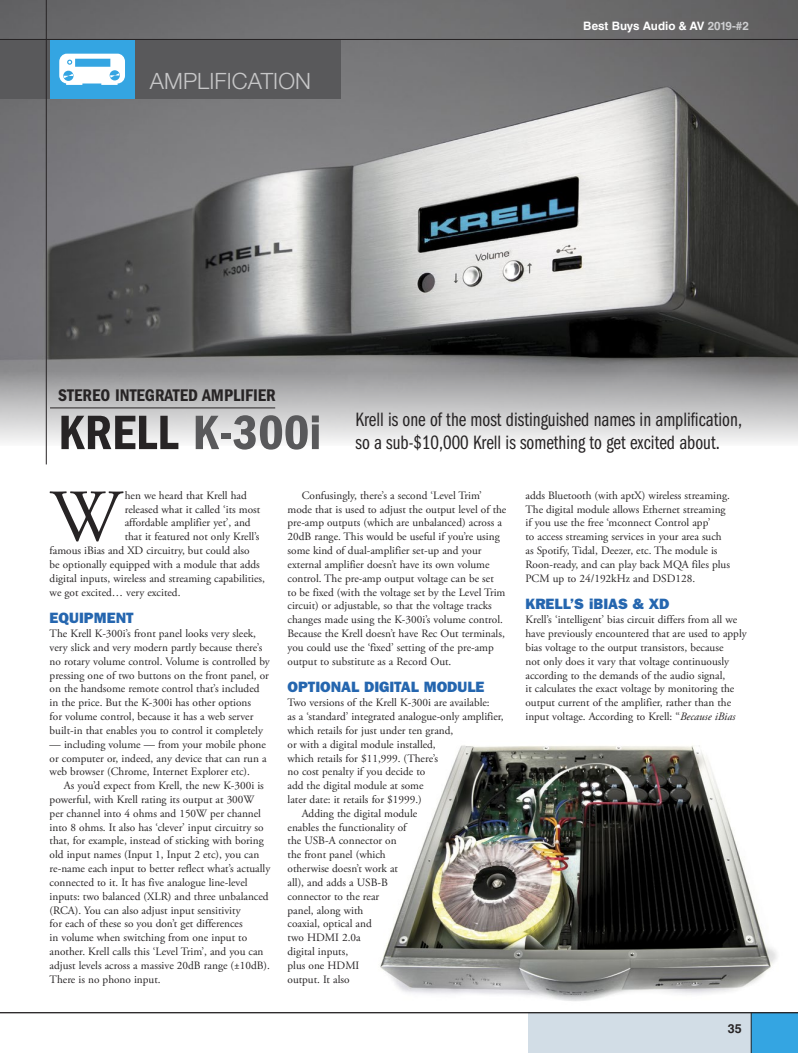
<style>
.page{position:relative;width:798px;height:1053px;background:#fff}
.page>*{position:absolute;margin:0;border:0;box-sizing:border-box;transform-origin:0 0}
.t1{font:73.75px "Adobe Garamond Pro";color:#272425}
.t2{font:50px "ITC Franklin Gothic Std Dm Cd";color:#59595b}
.t3{font:300 22.5px "Helvetica Neue LT Std";letter-spacing:.005em;color:#c7c7c8}
.t4{font:20px/22.5px "ITC Franklin Gothic Std Bk Cp";color:#272425}
.t5{font:17.5px "ITC Franklin Gothic Std Dm Cd";color:#272425}
.t6{font:15px "ITC Franklin Gothic Std Hvy";color:#2566af}
.t7{font:700 12.5px "Helvetica LT Std";color:#272425}
.t8{font:700 11.62px "Helvetica LT Std";color:#fff}
.t9{font:11.25px/13.9px "Adobe Garamond Pro";color:#272425}
.s1{color:#cecfd1}
.s2{color:#272425}
.s3{font-style:italic}
</style>
<div class="page">
<div style="left:750px;top:1012px;width:47px;height:40px;background:#34a5e2"></div>
<div style="left:528px;top:1012px;width:223px;height:40px;background:#d2dde6"></div>
<img style="left:0;top:0;width:797px;height:445px">
<div style="left:0;top:39px;width:341px;height:60px;background:#59595b"></div>
<div style="left:50px;top:39px;width:84px;height:60px;background:#34a5e2"></div>
<svg style="left:59px;top:54px;width:66px;height:31px"></svg>
<hr style="left:750px;top:1012px;width:1px;height:40px;background:#272425">
<hr style="left:0;top:1012px;width:797px;height:1px;background:#272425">
<hr style="left:46px;top:0;width:1px;height:464px;background:#272425">
<hr style="left:0;top:39px;width:797px;height:1px;background:#272425">
<hr style="left:50px;top:407px;width:225px;height:1px;background:#272425">
<img style="left:380px;top:745px;width:397px;height:256px">
<h3 class="t3" style="left:150px;top:67px;width:163px">AMPLIFICATION</h3>
<p class="t8" style="left:583px;top:18px;width:167px">Best Buys Audio &amp; AV <span class="s1">2019-#2</span></p>
<h3 class="t5" style="left:58px;top:385px;width:219px">STEREO INTEGRATED AMPLIFIER</h3>
<h2 class="t2" style="left:58px;top:404px;width:264px"><span class="s2">KRELL</span> K-300i</h2>
<h3 class="t4" style="left:355px;top:408px;width:388px">Krell is one of the most distinguished names in amplification, so a sub-$10,000 Krell is something to get excited about.</h3>
<h1 class="t1" style="left:50px;top:472px;width:72px">W</h1>
<p class="t9" style="left:125px;top:488px;width:124px">hen we heard that Krell had</p>
<p class="t9" style="left:125px;top:502px;width:137px">released what it called ‘its most</p>
<p class="t9" style="left:125px;top:516px;width:127px">affordable amplifier yet’, and</p>
<p class="t9" style="left:125px;top:530px;width:136px">that it featured not only Krell’s</p>
<p class="t9" style="left:50px;top:544px;width:201px">famous iBias and XD circuitry, but could also</p>
<p class="t9" style="left:50px;top:558px;width:211px">be optionally equipped with a module that adds</p>
<p class="t9" style="left:50px;top:571px;width:217px">digital inputs, wireless and streaming capabilities,</p>
<p class="t9" style="left:50px;top:585px;width:132px">we got excited… very excited.</p>
<h3 class="t6" style="left:50px;top:609px;width:85px">EQUIPMENT</h3>
<p class="t9" style="left:50px;top:627px;width:222px">The Krell K-300i’s front panel looks very sleek, very slick and very modern partly because there’s no rotary volume control. Volume is controlled by pressing one of two buttons on the front panel, or on the handsome remote control that’s included in the price. But the K-300i has other options<br>for volume control, because it has a web server built-in that enables you to control it completely</p>
<p class="t9" style="left:50px;top:737px;width:218px;text-align:justify">— including volume — from your mobile phone or computer or, indeed, any device that can run a web browser (Chrome, Internet Explorer etc).</p>
<p class="t9" style="left:50px;top:779px;width:222px;text-indent:14px">As you’d expect from Krell, the new K-300i is powerful, with Krell rating its output at 300W per channel into 4 ohms and 150W per channel into 8 ohms. It also has ‘clever’ input circuitry so that, for example, instead of sticking with boring old input names (Input 1, Input 2 etc), you can re-name each input to better reflect what’s actually connected to it. It has five analogue line-level inputs: two balanced (XLR) and three unbalanced (RCA). You can also adjust input sensitivity<br>for each of these so you don’t get differences<br>in volume when switching from one input to another. Krell calls this ‘Level Trim’, and you can adjust levels across a massive 20dB range (±10dB).<br>There is no phono input.</p>
<p class="t9" style="left:287px;top:488px;width:220px;text-indent:14px">Confusingly, there’s a second ‘Level Trim’ mode that is used to adjust the output level of the pre-amp outputs (which are unbalanced) across a 20dB range. This would be useful if you’re using some kind of dual-amplifier set-up and your external amplifier doesn’t have its own volume control. The pre-amp output voltage can be set<br>to be fixed (with the voltage set by the Level Trim circuit) or adjustable, so that the voltage tracks changes made using the K-300i’s volume control.<br>Because the Krell doesn’t have Rec Out terminals, you could use the ‘fixed’ setting of the pre-amp output to substitute as a Record Out.</p>
<h3 class="t6" style="left:287px;top:678px;width:198px">OPTIONAL DIGITAL MODULE</h3>
<p class="t9" style="left:287px;top:696px;width:204px">Two versions of the Krell K-300i are available:</p>
<p class="t9" style="left:287px;top:710px;width:218px">as a ‘standard’ integrated analogue-only amplifier,</p>
<p class="t9" style="left:287px;top:723px;width:167px">which retails for just under ten grand,</p>
<p class="t9" style="left:287px;top:737px;width:150px">or with a digital module installed,</p>
<p class="t9" style="left:287px;top:751px;width:152px">which retails for $11,999. (There’s</p>
<p class="t9" style="left:287px;top:765px;width:139px">no cost penalty if you decide to</p>
<p class="t9" style="left:287px;top:779px;width:137px">add the digital module at some</p>
<p class="t9" style="left:287px;top:792px;width:136px">later date: it retails for $1999.)</p>
<p class="t9" style="left:301px;top:806px;width:117px">Adding the digital module</p>
<p class="t9" style="left:287px;top:820px;width:120px">enables the functionality of</p>
<p class="t9" style="left:287px;top:834px;width:111px">the USB-A connector on</p>
<p class="t9" style="left:287px;top:848px;width:100px">the front panel (which</p>
<p class="t9" style="left:287px;top:862px;width:112px">otherwise doesn’t work at</p>
<p class="t9" style="left:287px;top:875px;width:102px">all), and adds a USB-B</p>
<p class="t9" style="left:287px;top:889px;width:93px">connector to the rear</p>
<p class="t9" style="left:287px;top:903px;width:77px">panel, along with</p>
<p class="t9" style="left:287px;top:917px;width:86px">coaxial, optical and</p>
<p class="t9" style="left:287px;top:931px;width:75px">two HDMI 2.0a</p>
<p class="t9" style="left:287px;top:944px;width:62px">digital inputs,</p>
<p class="t9" style="left:287px;top:958px;width:73px">plus one HDMI</p>
<p class="t9" style="left:287px;top:972px;width:64px">output. It also</p>
<p class="t9" style="left:525px;top:488px;width:206px">adds Bluetooth (with aptX) wireless streaming.<br>The digital module allows Ethernet streaming if you use the free ‘mconnect Control app’<br>to access streaming services in your area such as Spotify, Tidal, Deezer, etc. The module is Roon-ready, and can play back MQA files plus PCM up to 24/192kHz and DSD128.</p>
<h3 class="t6" style="left:525px;top:595px;width:145px">KRELL’S iBIAS &amp; XD</h3>
<p class="t9" style="left:525px;top:613px;width:223px">Krell’s ‘intelligent’ bias circuit differs from all we have previously encountered that are used to apply bias voltage to the output transistors, because<br>not only does it vary that voltage continuously according to the demands of the audio signal,<br>it calculates the exact voltage by monitoring the output current of the amplifier, rather than the input voltage. According to Krell: “<span class="s3">Because iBias</span></p>
<p class="t7" style="left:727px;top:1021px;width:15px">35</p>
</div>
